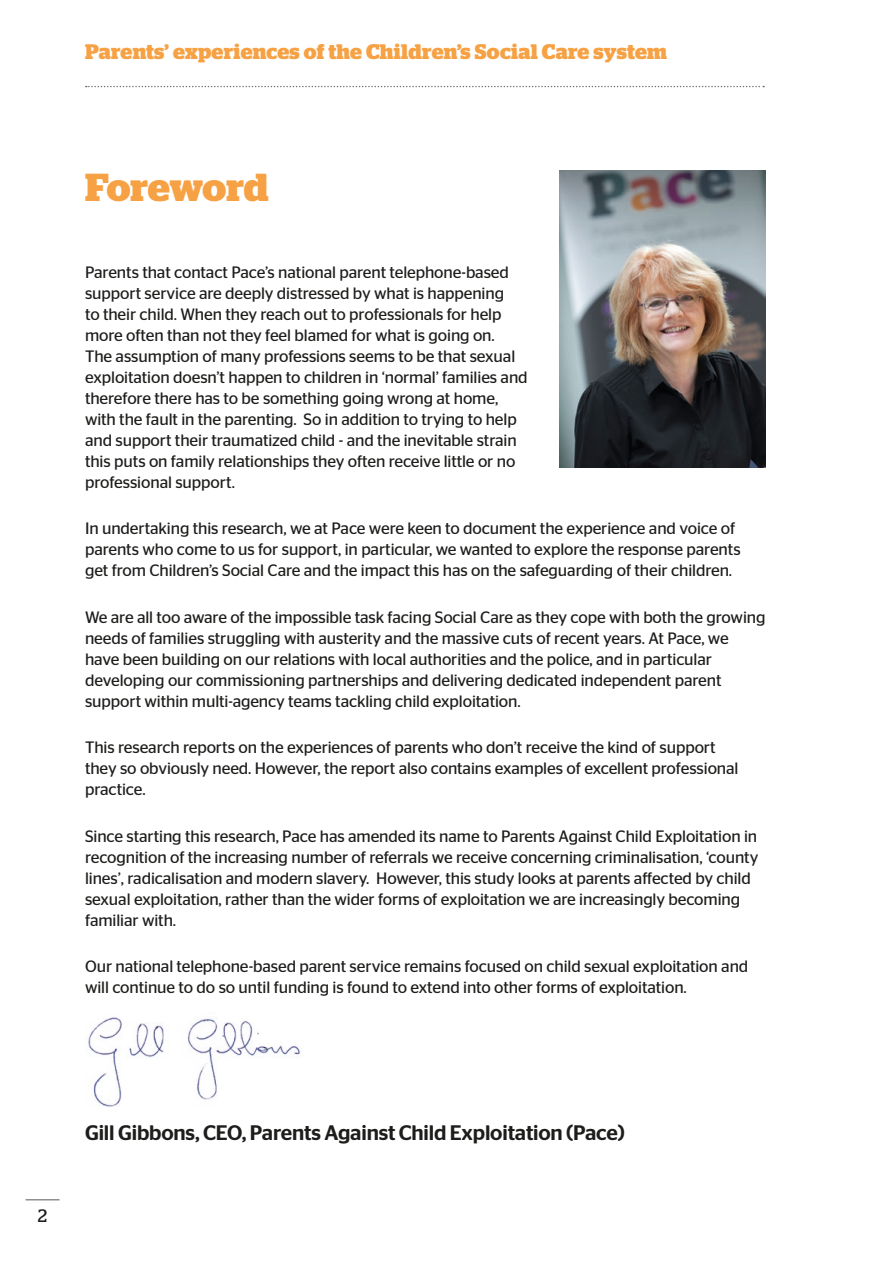
<style>
.page{position:relative;width:893px;height:1263px;background:#fff}
.page>*{position:absolute;margin:0;border:0;box-sizing:border-box;transform-origin:0 0}
.t1{font:700 39px "Stag";letter-spacing:-.005em;color:#f6a143}
.t2{font:500 21px "Stag Sans";letter-spacing:-.01em;color:#1d1d1b}
.t3{font:700 21px "Stag";letter-spacing:.015em;color:#f6a143}
.t4{font:18px "Stag";color:#1d1d1b}
.t5{font:16.5px/21px "Stag Sans";letter-spacing:-.005em;color:#1d1d1b}
</style>
<div class="page">
<img style="left:560px;top:170px;width:205px;height:297px">
<img style="left:88px;top:1016px;width:213px;height:91px">
<hr style="left:26px;top:1199px;width:34px;height:1px;background:#777372">
<svg style="left:86px;top:86px;width:678px;height:1px"></svg>
<p class="t3" style="left:85px;top:40px;width:583px">Parents’ experiences of the Children’s Social Care system</p>
<h1 class="t1" style="left:85px;top:165px;width:185px">Foreword</h1>
<p class="t5" style="left:85px;top:261px;width:444px">Parents that contact Pace’s national parent telephone-based support service are deeply distressed by what is happening<br>to their child. When they reach out to professionals for help more often than not they feel blamed for what is going on.<br>The assumption of many professions seems to be that sexual exploitation doesn’t happen to children in ‘normal’ families and therefore there has to be something going wrong at home, with the fault in the parenting. So in addition to trying to help and support their traumatized child - and the inevitable strain this puts on family relationships they often receive little or no professional support.</p>
<p class="t5" style="left:85px;top:518px;width:657px">In undertaking this research, we at Pace were keen to document the experience and voice of parents who come to us for support, in particular, we wanted to explore the response parents get from Children’s Social Care and the impact this has on the safeguarding of their children.</p>
<p class="t5" style="left:85px;top:606px;width:682px">We are all too aware of the impossible task facing Social Care as they cope with both the growing needs of families struggling with austerity and the massive cuts of recent years. At Pace, we have been building on our relations with local authorities and the police, and in particular developing our commissioning partnerships and delivering dedicated independent parent support within multi-agency teams tackling child exploitation.</p>
<p class="t5" style="left:85px;top:737px;width:655px">This research reports on the experiences of parents who don’t receive the kind of support they so obviously need. However, the report also contains examples of excellent professional practice.</p>
<p class="t5" style="left:85px;top:825px;width:675px">Since starting this research, Pace has amended its name to Parents Against Child Exploitation in recognition of the increasing number of referrals we receive concerning criminalisation, ‘county lines’, radicalisation and modern slavery. However, this study looks at parents affected by child sexual exploitation, rather than the wider forms of exploitation we are increasingly becoming familiar with.</p>
<p class="t5" style="left:85px;top:956px;width:665px">Our national telephone-based parent service remains focused on child sexual exploitation and will continue to do so until funding is found to extend into other forms of exploitation.</p>
<p class="t4" style="left:38px;top:1205px;width:11px">2</p>
<p class="t2" style="left:85px;top:1121px;width:541px">Gill Gibbons, CEO, Parents Against Child Exploitation (Pace)</p>
</div>
